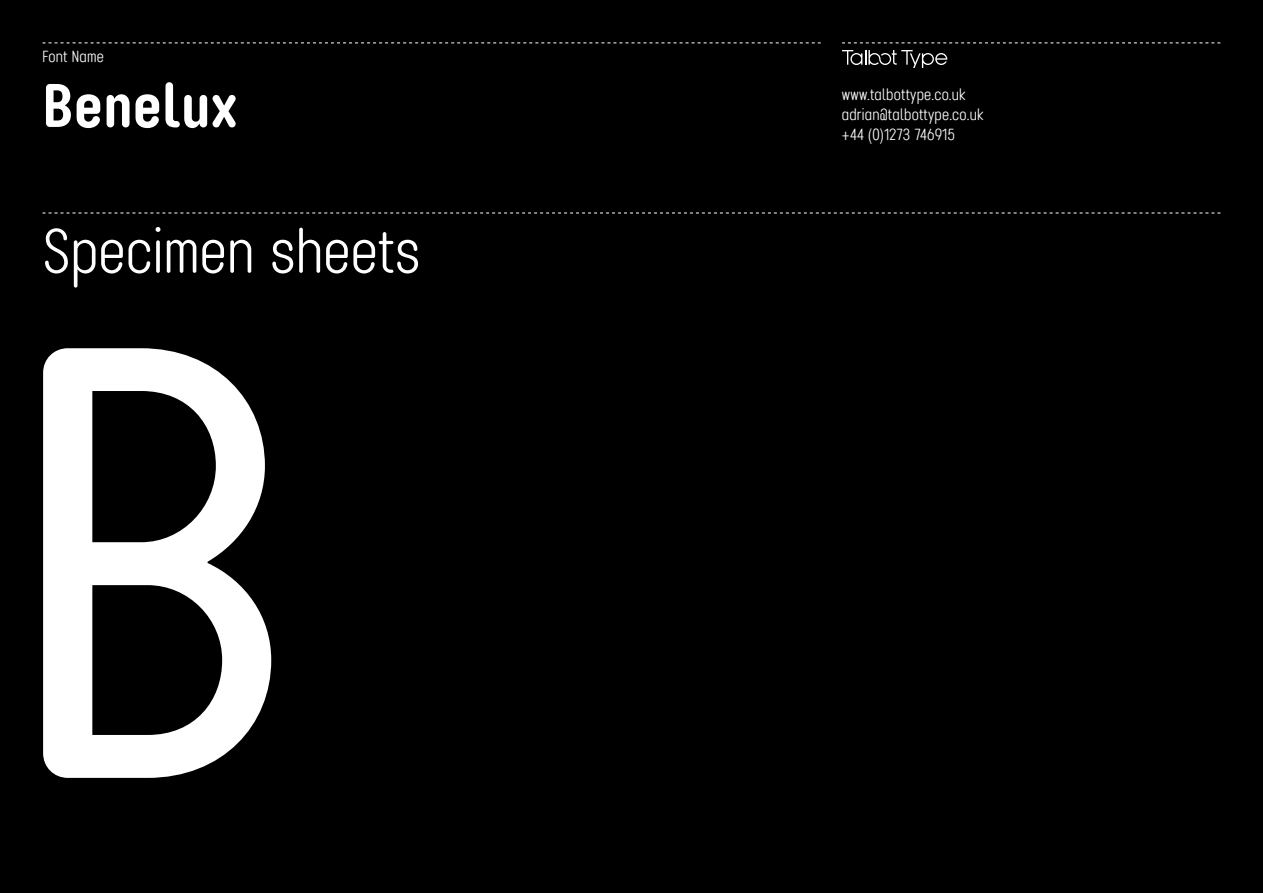
<style>
.page{position:relative;width:1263px;height:893px;background:#000}
.page>*{position:absolute;margin:0;border:0;box-sizing:border-box;transform-origin:0 0}
.t1{font:500 630px "Benelux";color:#fff}
.t2{font:63px "Benelux";color:#fff}
.t3{font:800 63px "Benelux";color:#fff}
.t4{font:16.5px/19.8px "Benelux";letter-spacing:.01em;color:#fff}
</style>
<div class="page">
<svg style="left:43px;top:213px;width:1177px;height:1px"></svg>
<svg style="left:43px;top:43px;width:778px;height:1px"></svg>
<svg style="left:842px;top:43px;width:378px;height:1px"></svg>
<svg style="left:842px;top:50px;width:105px;height:18px"></svg>
<p class="t4" style="left:43px;top:47px;width:63px">Font Name</p>
<h2 class="t3" style="left:43px;top:71px;width:197px">Benelux</h2>
<h2 class="t2" style="left:43px;top:219px;width:379px">Specimen sheets</h2>
<h1 class="t1" style="left:9px;top:235px;width:293px">B</h1>
<p class="t4" style="left:842px;top:85px;width:143px">www.talbottype.co.uk adrian@talbottype.co.uk +44 (0)1273 746915</p>
</div>
